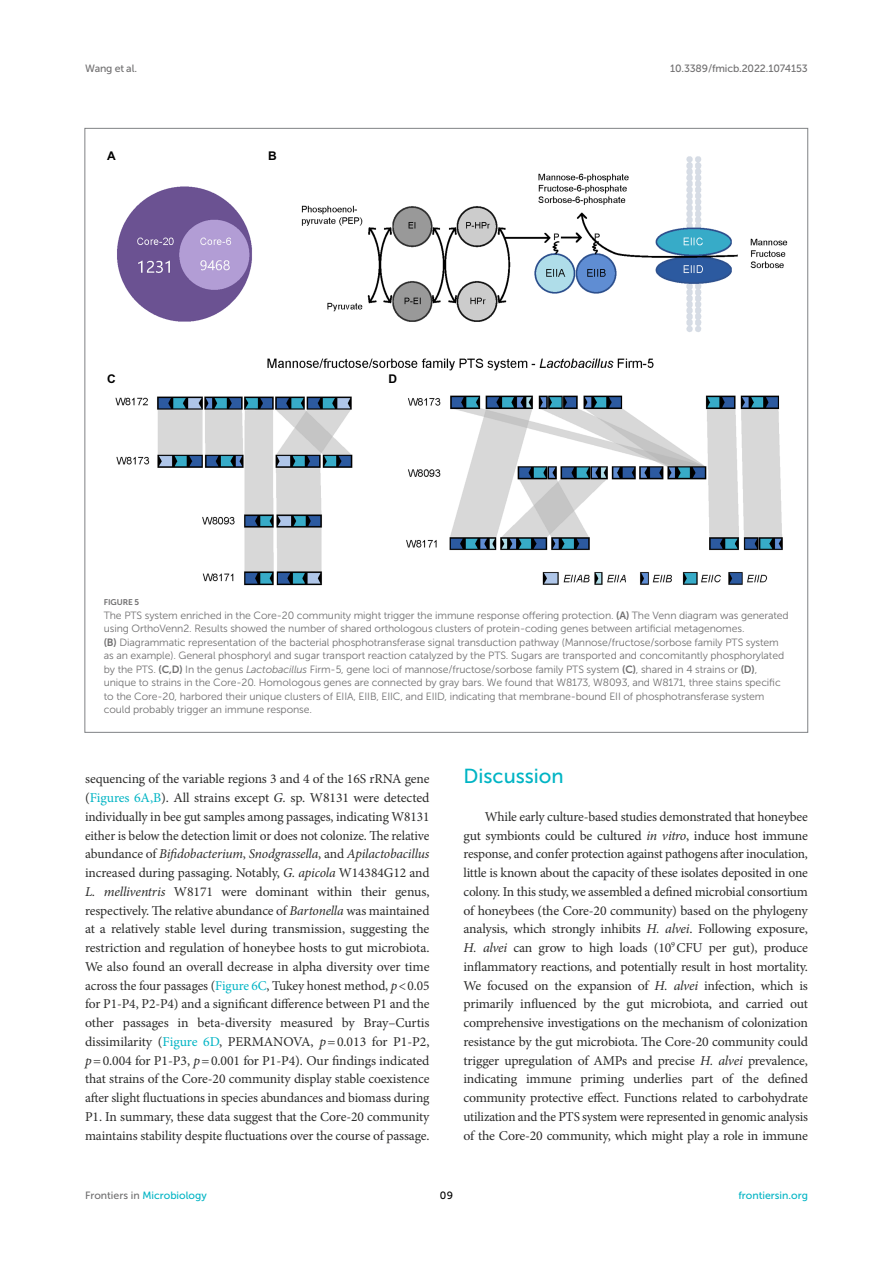
<style>
.page{position:relative;width:893px;height:1263px;background:#fff}
.page>*{position:absolute;margin:0;border:0;box-sizing:border-box;transform-origin:0 0}
.HEAD_1{font:20.25px "Museo Sans 500";color:#00b4c4}
.TEXT_FLUSH{font:13.5px/18.8px "Minion Pro";letter-spacing:-.015em;color:#2b2b2a;text-align:justify}
.t1{font:700 12px "Arial";color:#000}
.FIG_LEG{font:10.5px/13.5px "Museo Sans 300";letter-spacing:-.01em;color:#706f70}
.t2{font:10.5px "Museo Sans 500";color:#00b4c4}
.t3{font:10.5px "Museo Sans 500";letter-spacing:-.015em;color:#706f70}
.t4{font:10.5px "Museo Sans 500";color:#000}
.FIG_HD{font:8.25px "Museo Sans 700";letter-spacing:-.01em;color:#706f70}
.s1{font-family:"Museo Sans 700"}
.s2{font-style:italic}
.s3{color:#00b4c4}
.s4{color:#706f70}
</style>
<div class="page">
<img style="left:115px;top:156px;width:673px;height:430px">
<p class="t3" style="left:85px;top:63px;width:53px">Wang et al.</p>
<p class="t3" style="left:670px;top:63px;width:139px">10.3389/fmicb.2022.1074153</p>
<p class="t1" style="left:107px;top:147px;width:10px">A</p>
<p class="t1" style="left:268px;top:147px;width:10px">B</p>
<p class="t1" style="left:107px;top:370px;width:10px">C</p>
<p class="t1" style="left:388px;top:370px;width:10px">D</p>
<p class="FIG_HD" style="left:104px;top:598px;width:37px">FIGURE 5</p>
<p class="FIG_LEG" style="left:104px;top:609px;width:686px">The PTS system enriched in the Core-20 community might trigger the immune response offering protection. <span class="s1">(A)</span> The Venn diagram was generated using OrthoVenn2. Results showed the number of shared orthologous clusters of protein-coding genes between artificial metagenomes.<br><span class="s1">(B)</span> Diagrammatic representation of the bacterial phosphotransferase signal transduction pathway (Mannose/fructose/sorbose family PTS system as an example). General phosphoryl and sugar transport reaction catalyzed by the PTS. Sugars are transported and concomitantly phosphorylated by the PTS. <span class="s1">(C,D)</span> In the genus <span class="s2">Lactobacillus</span> Firm-5, gene loci of mannose/fructose/sorbose family PTS system <span class="s1">(C)</span>, shared in 4 strains or <span class="s1">(D)</span>, unique to strains in the Core-20. Homologous genes are connected by gray bars. We found that W8173, W8093, and W8171, three stains specific to the Core-20, harbored their unique clusters of EIIA, EIIB, EIIC, and EIID, indicating that membrane-bound EII of phosphotransferase system could probably trigger an immune response.</p>
<p class="TEXT_FLUSH" style="left:85px;top:770px;width:346px">sequencing of the variable regions 3 and 4 of the 16S rRNA gene (<span class="s3">Figures 6A,B</span>). All strains except <span class="s2">G.</span> sp. W8131 were detected individually in bee gut samples among passages, indicating W8131 either is below the detection limit or does not colonize. The relative abundance of <span class="s2">Bifidobacterium</span>, <span class="s2">Snodgrassella</span>, and <span class="s2">Apilactobacillus </span>increased during passaging. Notably, <span class="s2">G. apicola</span> W14384G12 and <span class="s2">L. melliventris</span> W8171 were dominant within their genus, respectively. The relative abundance of <span class="s2">Bartonella</span> was maintained at a relatively stable level during transmission, suggesting the restriction and regulation of honeybee hosts to gut microbiota.<br>We also found an overall decrease in alpha diversity over time across the four passages (<span class="s3">Figure 6C</span>, Tukey honest method, <span class="s2">p</span>&lt;0.05 for P1-P4, P2-P4) and a significant difference between P1 and the other passages in beta-diversity measured by Bray–Curtis dissimilarity (<span class="s3">Figure 6D</span>, PERMANOVA, <span class="s2">p</span>=0.013 for P1-P2, <span class="s2">p</span>=0.004 for P1-P3, <span class="s2">p</span>=0.001 for P1-P4). Our findings indicated that strains of the Core-20 community display stable coexistence after slight fluctuations in species abundances and biomass during P1. In summary, these data suggest that the Core-20 community maintains stability despite fluctuations over the course of passage.</p>
<p class="HEAD_1" style="left:463px;top:765px;width:102px">Discussion</p>
<p class="TEXT_FLUSH" style="left:463px;top:807px;width:346px;text-indent:21px">While early culture-based studies demonstrated that honeybee gut symbionts could be cultured <span class="s2">in vitro</span>, induce host immune response, and confer protection against pathogens after inoculation, little is known about the capacity of these isolates deposited in one colony. In this study, we assembled a defined microbial consortium of honeybees (the Core-20 community) based on the phylogeny analysis, which strongly inhibits <span class="s2">H. alvei</span>. Following exposure, <span class="s2">H. alvei</span> can grow to high loads (10<sup>9</sup> CFU per gut), produce inflammatory reactions, and potentially result in host mortality.<br>We focused on the expansion of <span class="s2">H. alvei</span> infection, which is primarily influenced by the gut microbiota, and carried out comprehensive investigations on the mechanism of colonization resistance by the gut microbiota. The Core-20 community could trigger upregulation of AMPs and precise <span class="s2">H. alvei</span> prevalence, indicating immune priming underlies part of the defined community protective effect. Functions related to carbohydrate utilization and the PTS system were represented in genomic analysis of the Core-20 community, which might play a role in immune</p>
<p class="t2" style="left:85px;top:1190px;width:123px"><span class="s4">Frontiers in</span> Microbiology</p>
<p class="t4" style="left:440px;top:1190px;width:15px">09</p>
<p class="t2" style="left:738px;top:1190px;width:71px">frontiersin.org</p>
</div>
